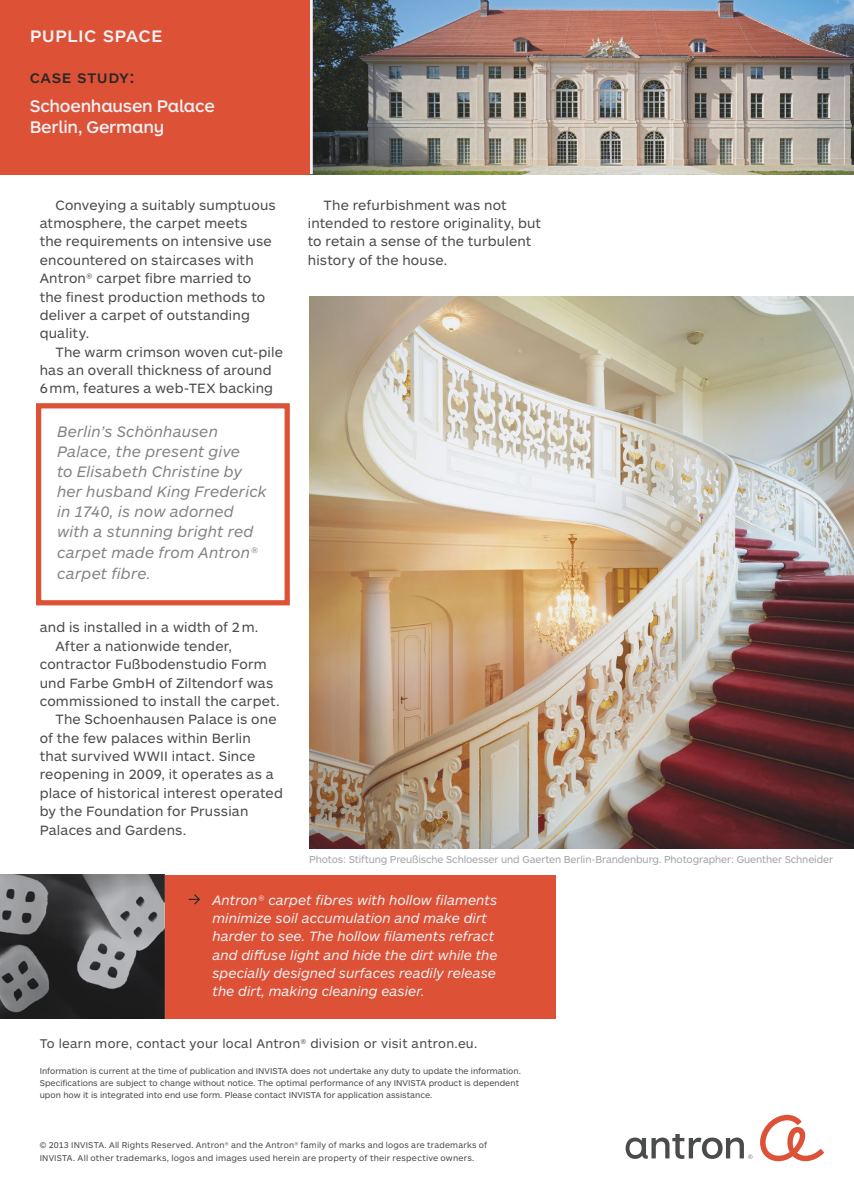
<style>
.page{position:relative;width:854px;height:1191px;background:#fff}
.page>*{position:absolute;margin:0;border:0;box-sizing:border-box;transform-origin:0 0}
.t1{font:500 21px "ARS Maquette Pro";letter-spacing:.01em;color:#eff1f5}
.t2{font:500 17.5px/21px "ARS Maquette Pro";letter-spacing:-.015em;color:#eff1f5}
.t3{font:500 17.5px "ARS Maquette Pro";color:#282828}
.t4{font:italic 15.75px/20.3px "ARS Maquette Pro";letter-spacing:.01em;color:#828384}
.t5{font:14px/18.4px "ARS Maquette Pro";letter-spacing:.085em;color:#4a4b4b}
.t6{font:italic 14px/18.4px "ARS Maquette Pro";color:#eff1f5}
.t7{font:13.12px "ARS Maquette Pro";letter-spacing:.09em;color:#4a4b4b}
.t8{font:10.5px "ARS Maquette Pro";letter-spacing:.06em;color:#a3a4a7}
.t9{font:8.75px/12.2px "ARS Maquette Pro";color:#4a4b4b}
.t10{font:8.75px/12.2px "ARS Maquette Pro";letter-spacing:.025em;color:#4a4b4b}
</style>
<div class="page">
<svg style="left:625px;top:1134px;width:127px;height:24px"></svg>
<svg style="left:760px;top:1114px;width:63px;height:47px"></svg>
<div style="left:0;top:0;width:311px;height:174px;background:#dd5236"></div>
<img style="left:313px;top:0;width:540px;height:174px">
<hr style="left:310px;top:0;width:3px;height:174px;background:#eff1f5">
<img style="left:309px;top:296px;width:544px;height:552px">
<div style="left:36px;top:403px;width:254px;height:202px;border:5px solid #dd5236"></div>
<div style="left:15px;top:875px;width:541px;height:143px;background:#dd5236"></div>
<img style="left:0;top:875px;width:164px;height:143px">
<svg style="left:189px;top:894px;width:11px;height:10px"></svg>
<h1 class="t1" style="left:30px;top:21px;width:134px">PUPLIC SPACE</h1>
<p class="t3" style="left:30px;top:66px;width:12px">case</p>
<p class="t3" style="left:77px;top:66px;width:59px">study:</p>
<p class="t2" style="left:30px;top:95px;width:186px">Schoenhausen Palace<br>Berlin, Germany</p>
<p class="t5" style="left:40px;top:195px;width:237px;text-indent:16px">Conveying a suitably sumptuous atmosphere, the carpet meets<br>the requirements on intensive use encountered on staircases with<br>Antron® carpet fibre married to the finest production methods to deliver a carpet of outstanding quality.</p>
<p class="t5" style="left:40px;top:342px;width:245px;text-indent:16px">The warm crimson woven cut-pile has an overall thickness of around<br>6mm, features a web-TEX backing</p>
<p class="t4" style="left:57px;top:420px;width:211px">Berlin’s Schönhausen<br>Palace, the present give<br>to Elisabeth Christine by her husband King Frederick in 1740, is now adorned with a stunning bright red carpet made from Antron® carpet fibre.</p>
<p class="t5" style="left:40px;top:617px;width:220px">and is installed in a width of 2m.</p>
<p class="t5" style="left:55px;top:636px;width:178px">After a nationwide tender,</p>
<p class="t5" style="left:40px;top:654px;width:228px">contractor Fußbodenstudio Form</p>
<p class="t5" style="left:40px;top:673px;width:235px">und Farbe GmbH of Ziltendorf was</p>
<p class="t5" style="left:40px;top:691px;width:241px">commissioned to install the carpet.</p>
<p class="t5" style="left:55px;top:709px;width:222px">The Schoenhausen Palace is one</p>
<p class="t5" style="left:40px;top:728px;width:212px">of the few palaces within Berlin</p>
<p class="t5" style="left:40px;top:746px;width:217px">that survived WWII intact. Since</p>
<p class="t5" style="left:40px;top:764px;width:235px">reopening in 2009, it operates as a</p>
<p class="t5" style="left:40px;top:783px;width:244px">place of historical interest operated</p>
<p class="t5" style="left:40px;top:801px;width:210px">by the Foundation for Prussian</p>
<p class="t5" style="left:40px;top:819px;width:148px">Palaces and Gardens.</p>
<p class="t5" style="left:308px;top:195px;width:235px;text-indent:16px">The refurbishment was not intended to restore originality, but to retain a sense of the turbulent history of the house.</p>
<p class="t8" style="left:309px;top:853px;width:524px">Photos: Stiftung Preußische Schloesser und Gaerten Berlin-Brandenburg. Photographer: Guenther Schneider</p>
<p class="t6" style="left:212px;top:889px;width:287px">Antron® carpet fibres with hollow filaments minimize soil accumulation and make dirt harder to see. The hollow filaments refract and diffuse light and hide the dirt while the specially designed surfaces readily release the dirt, making cleaning easier.</p>
<p class="t7" style="left:40px;top:1034px;width:439px">To learn more, contact your local Antron® division or visit antron.eu.</p>
<p class="t9" style="left:40px;top:1064px;width:482px">Information is current at the time of publication and INVISTA does not undertake any duty to update the information.<br>Specifications are subject to change without notice. The optimal performance of any INVISTA product is dependent upon how it is integrated into end use form. Please contact INVISTA for application assistance.</p>
<p class="t10" style="left:40px;top:1138px;width:448px">© 2013 INVISTA. All Rights Reserved. Antron® and the Antron® family of marks and logos are trademarks of<br>INVISTA. All other trademarks, logos and images used herein are property of their respective owners.</p>
</div>
